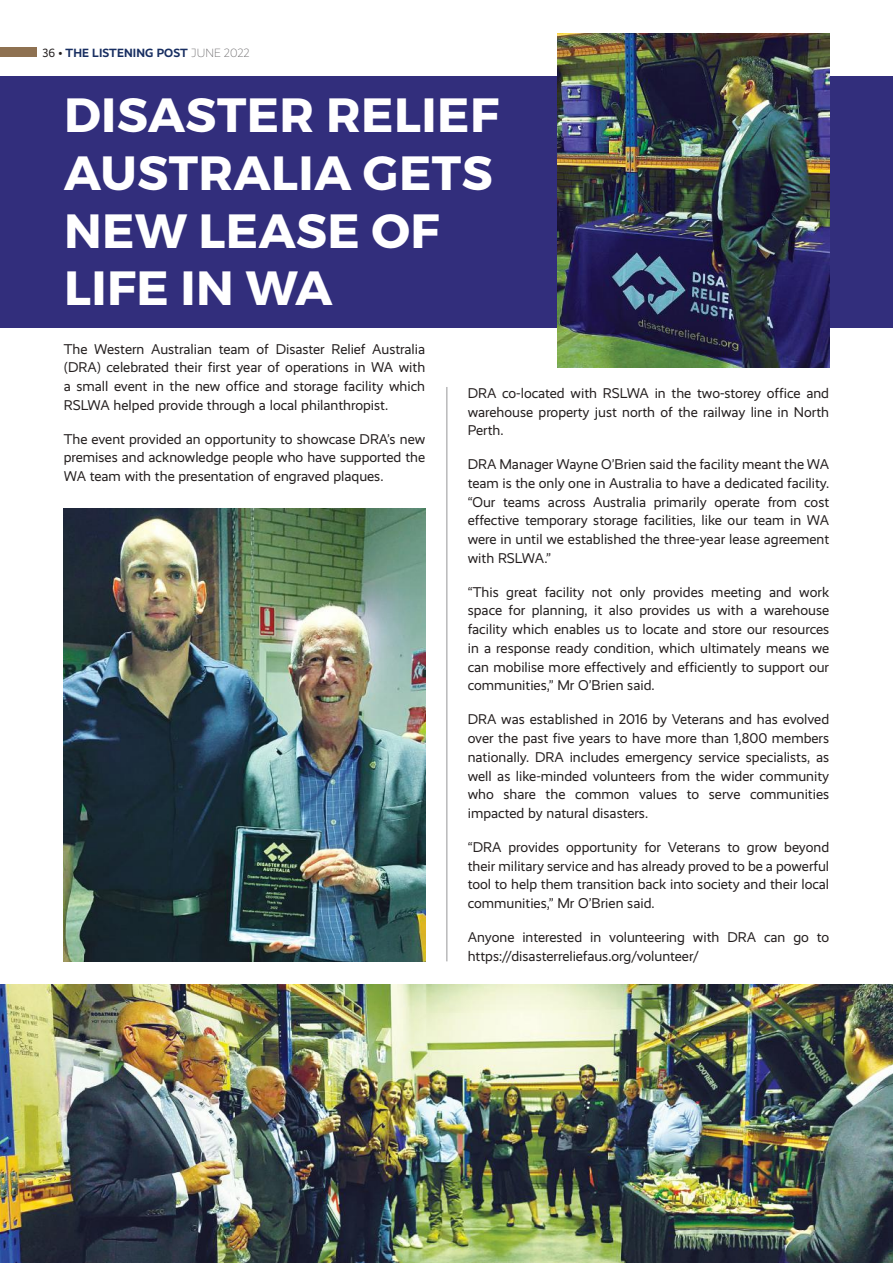
<style>
.page{position:relative;width:893px;height:1263px;background:#fff}
.page>*{position:absolute;margin:0;border:0;box-sizing:border-box;transform-origin:0 0}
.t1{font:700 48px/57.6px "Montserrat";letter-spacing:.01em;color:#fff}
.t2{font:14.25px/18.8px "Realist";color:#241f1f;text-align:justify}
.t3{font:700 12px "Realist";letter-spacing:.01em;color:#182e61}
.s1{font-weight:400;color:#241f1f}
.s2{font-weight:300;color:#656365}
</style>
<div class="page">
<div style="left:0;top:77px;width:893px;height:251px;background:#322e7c"></div>
<img style="left:557px;top:33px;width:272px;height:335px">
<div style="left:0;top:47px;width:37px;height:10px;background:#8e7151"></div>
<hr style="left:446px;top:387px;width:1px;height:574px;background:#969698">
<img style="left:64px;top:508px;width:361px;height:453px">
<img style="left:0;top:985px;width:892px;height:278px">
<p class="t3" style="left:43px;top:45px;width:208px"><span class="s1">36 •</span> THE LISTENING POST <span class="s2">JUNE 2022</span></p>
<h1 class="t1" style="left:64px;top:87px;width:436px">DISASTER RELIEF<br>AUSTRALIA GETS<br>NEW LEASE OF<br>LIFE IN WA</h1>
<p class="t2" style="left:64px;top:339px;width:363px">The Western Australian team of Disaster Relief Australia (DRA) celebrated their first year of operations in WA with a small event in the new office and storage facility which RSLWA helped provide through a local philanthropist.</p>
<p class="t2" style="left:64px;top:429px;width:363px">The event provided an opportunity to showcase DRA’s new premises and acknowledge people who have supported the WA team with the presentation of engraved plaques.</p>
<p class="t2" style="left:468px;top:384px;width:363px">DRA co-located with RSLWA in the two-storey office and warehouse property just north of the railway line in North Perth.</p>
<p class="t2" style="left:468px;top:455px;width:363px">DRA Manager Wayne O’Brien said the facility meant the WA team is the only one in Australia to have a dedicated facility. “Our teams across Australia primarily operate from cost effective temporary storage facilities, like our team in WA were in until we established the three-year lease agreement with RSLWA.”</p>
<p class="t2" style="left:468px;top:583px;width:363px">“This great facility not only provides meeting and work space for planning, it also provides us with a warehouse facility which enables us to locate and store our resources in a response ready condition, which ultimately means we can mobilise more effectively and efficiently to support our communities,” Mr O’Brien said.</p>
<p class="t2" style="left:468px;top:710px;width:363px">DRA was established in 2016 by Veterans and has evolved over the past five years to have more than 1,800 members nationally. DRA includes emergency service specialists, as well as like-minded volunteers from the wider community who share the common values to serve communities impacted by natural disasters.</p>
<p class="t2" style="left:468px;top:838px;width:363px">“DRA provides opportunity for Veterans to grow beyond their military service and has already proved to be a powerful tool to help them transition back into society and their local communities,” Mr O’Brien said.</p>
<p class="t2" style="left:468px;top:928px;width:363px">Anyone interested in volunteering with DRA can go to https://disasterreliefaus.org/volunteer/</p>
</div>
